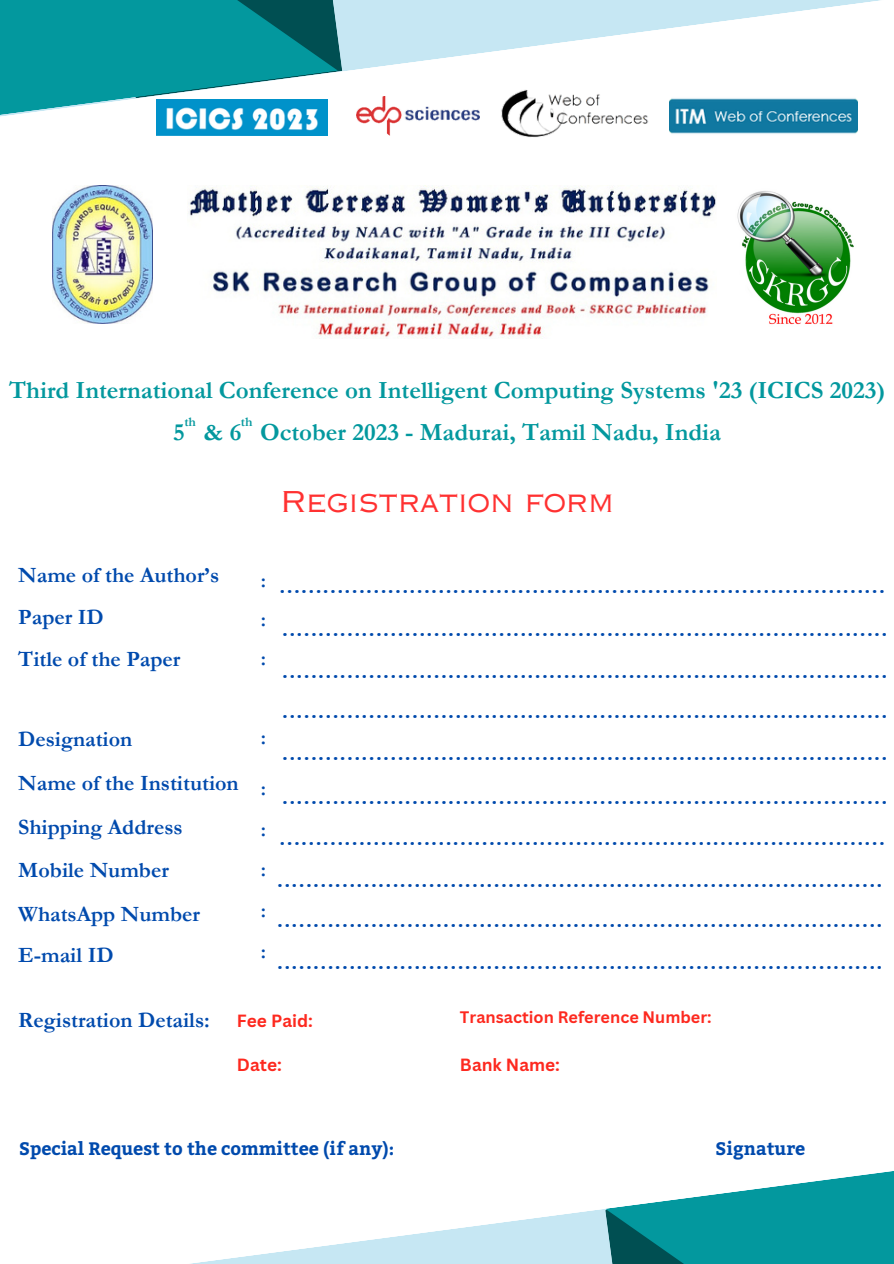
<style>
.page{position:relative;width:894px;height:1264px;background:#fff}
.page>*{position:absolute;margin:0;border:0;box-sizing:border-box;transform-origin:0 0}
.t1{font:28.5px "Copperplate Gothic LT Pro 32 AB";color:#ff3131}
.t2{font:27.45px "Canva Sans";color:#004aad}
.t3{font:700 24.9px "Garamond";color:#03989e}
.t4{font:700 21.9px "Garamond";color:#004aad}
.t5{font:700 20.4px "Garamond";color:#004aad}
.t6{font:700 18px "Bitter";color:#004aad}
.t7{font:700 17.25px "Canva Sans";color:#fd291f}
.t8{font:700 16.2px "Canva Sans";color:#fd291f}
.t9{font:700 13.35px "Garamond";color:#03989e}
</style>
<div class="page">
<svg style="left:198px;top:1209px;width:407px;height:54px"></svg>
<svg style="left:342px;top:0;width:539px;height:132px"></svg>
<svg style="left:605px;top:1171px;width:288px;height:92px"></svg>
<svg style="left:0;top:0;width:338px;height:136px;fill:#03989e"></svg>
<img style="left:737px;top:191px;width:117px;height:134px">
<img style="left:52px;top:185px;width:101px;height:139px">
<img style="left:189px;top:185px;width:527px;height:153px">
<img style="left:356px;top:97px;width:123px;height:39px">
<img style="left:496px;top:88px;width:155px;height:49px">
<img style="left:669px;top:94px;width:188px;height:40px">
<img style="left:156px;top:99px;width:171px;height:36px">
<p class="t3" style="left:9px;top:377px;width:877px">Third International Conference on Intelligent Computing Systems '23 (ICICS 2023)</p>
<p class="t3" style="left:173px;top:418px;width:549px">5 &amp; 6 October 2023 - Madurai, Tamil Nadu, India</p>
<p class="t9" style="left:184px;top:414px;width:13px">th</p>
<p class="t9" style="left:241px;top:414px;width:13px">th</p>
<p class="t4" style="left:18px;top:563px;width:202px">Name of the Author’s</p>
<p class="t4" style="left:18px;top:605px;width:87px">Paper ID</p>
<p class="t4" style="left:18px;top:647px;width:163px">Title of the Paper</p>
<p class="t4" style="left:18px;top:726px;width:115px">Designation</p>
<p class="t4" style="left:18px;top:770px;width:222px">Name of the Institution</p>
<p class="t4" style="left:18px;top:814px;width:166px">Shipping Address</p>
<p class="t4" style="left:18px;top:858px;width:152px">Mobile Number</p>
<p class="t4" style="left:18px;top:902px;width:183px">WhatsApp Number</p>
<p class="t4" style="left:18px;top:943px;width:97px">E-mail ID</p>
<p class="t1" style="left:280px;top:491px;width:334px">Registration form</p>
<p class="t5" style="left:261px;top:569px;width:7px">:</p>
<p class="t5" style="left:261px;top:608px;width:7px">:</p>
<p class="t5" style="left:261px;top:647px;width:7px">:</p>
<p class="t5" style="left:261px;top:726px;width:7px">:</p>
<p class="t5" style="left:261px;top:777px;width:7px">:</p>
<p class="t5" style="left:261px;top:818px;width:7px">:</p>
<p class="t5" style="left:261px;top:858px;width:7px">:</p>
<p class="t5" style="left:261px;top:899px;width:7px">:</p>
<p class="t5" style="left:261px;top:939px;width:7px">:</p>
<p class="t2" style="left:279px;top:564px;width:608px">....................................................................................</p>
<p class="t2" style="left:281px;top:606px;width:608px">....................................................................................</p>
<p class="t2" style="left:281px;top:649px;width:608px">....................................................................................</p>
<p class="t2" style="left:281px;top:688px;width:608px">....................................................................................</p>
<p class="t2" style="left:281px;top:730px;width:608px">....................................................................................</p>
<p class="t2" style="left:281px;top:774px;width:608px">....................................................................................</p>
<p class="t2" style="left:279px;top:815px;width:608px">....................................................................................</p>
<p class="t2" style="left:276px;top:857px;width:608px">....................................................................................</p>
<p class="t2" style="left:276px;top:897px;width:608px">....................................................................................</p>
<p class="t2" style="left:276px;top:939px;width:608px">....................................................................................</p>
<p class="t4" style="left:18px;top:1007px;width:193px">Registration Details:</p>
<p class="t7" style="left:237px;top:1008px;width:77px">Fee Paid:</p>
<p class="t8" style="left:460px;top:1005px;width:253px">Transaction Reference Number:</p>
<p class="t7" style="left:237px;top:1052px;width:46px">Date:</p>
<p class="t7" style="left:460px;top:1052px;width:101px">Bank Name:</p>
<p class="t6" style="left:19px;top:1134px;width:376px">Special Request to the committee (if any):</p>
<p class="t6" style="left:715px;top:1134px;width:91px">Signature</p>
</div>
